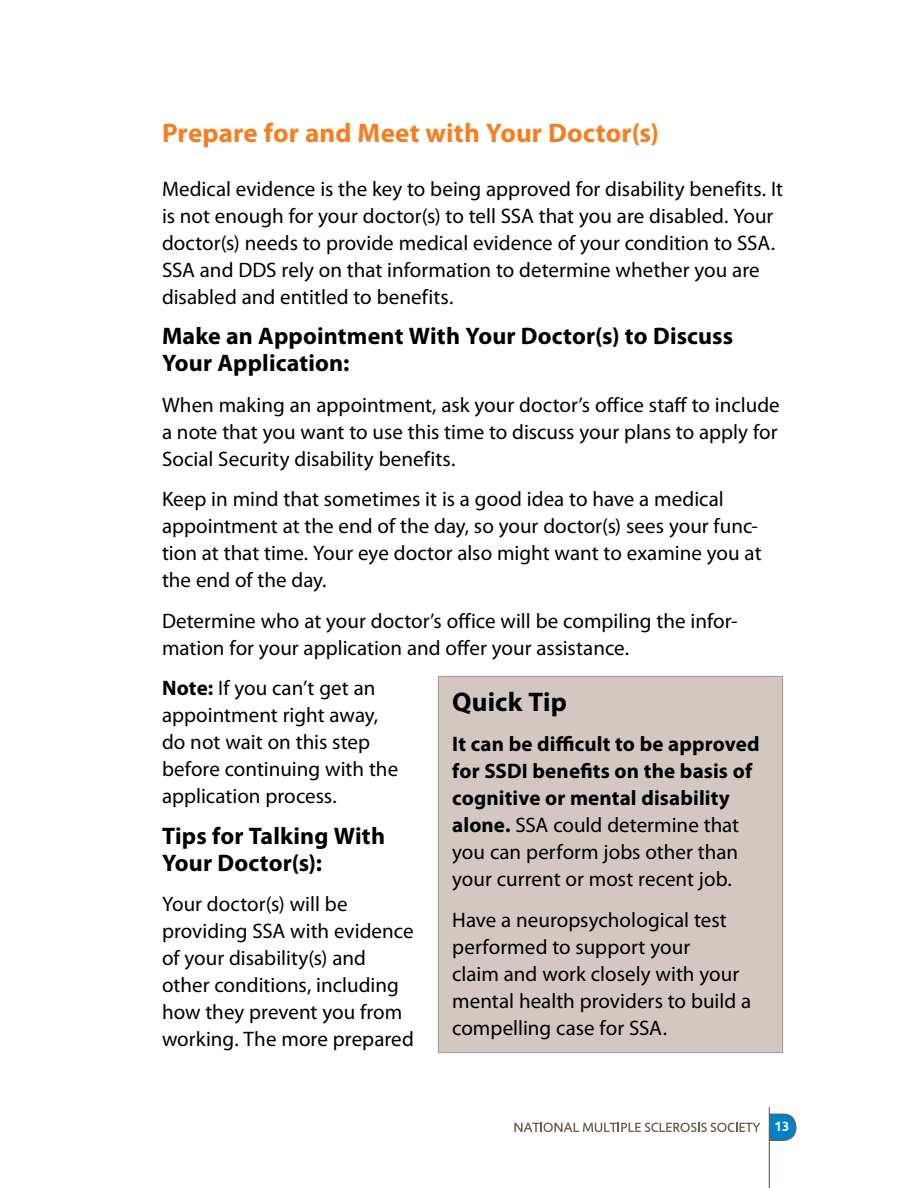
<style>
.page{position:relative;width:918px;height:1188px;background:#fff}
.page>*{position:absolute;margin:0;border:0;box-sizing:border-box;transform-origin:0 0}
.t1{font:700 27px "Myriad Pro";letter-spacing:.005em;color:#f57e20}
.t2{font:700 27px "Myriad Pro";letter-spacing:.005em;color:#000}
.t3{font:700 24px/27px "Myriad Pro";letter-spacing:.005em;color:#000}
.t4{font:21px/27px "Myriad Pro";color:#000}
.t5{font:700 21px/27px "Myriad Pro";letter-spacing:.005em;color:#000}
.t6{font:700 13.5px "Jigsaw";color:#fff}
.s1{font-weight:700}
.s2{font-weight:400}
</style>
<div class="page">
<svg style="left:514px;top:1123px;width:246px;height:9px"></svg>
<svg style="left:768px;top:1107px;width:28px;height:81px"></svg>
<div style="left:438px;top:676px;width:345px;height:377px;background:#d2c8c1"></div>
<div style="left:438px;top:676px;width:345px;height:377px;border:1px solid #a89a8f"></div>
<p class="t1" style="left:162px;top:115px;width:499px">Prepare for and Meet with Your Doctor(s)</p>
<p class="t4" style="left:162px;top:175px;width:622px">Medical evidence is the key to being approved for disability benefits. It is not enough for your doctor(s) to tell SSA that you are disabled. Your doctor(s) needs to provide medical evidence of your condition to SSA.<br>SSA and DDS rely on that information to determine whether you are disabled and entitled to benefits.</p>
<p class="t3" style="left:162px;top:322px;width:573px">Make an Appointment With Your Doctor(s) to Discuss<br>Your Application:</p>
<p class="t4" style="left:162px;top:391px;width:619px;text-align:justify">When making an appointment, ask your doctor’s office staff to include a note that you want to use this time to discuss your plans to apply for Social Security disability benefits.</p>
<p class="t4" style="left:162px;top:485px;width:601px">Keep in mind that sometimes it is a good idea to have a medical appointment at the end of the day, so your doctor(s) sees your func&shy;tion at that time. Your eye doctor also might want to examine you at the end of the day.</p>
<p class="t4" style="left:162px;top:607px;width:577px">Determine who at your doctor’s office will be compiling the infor&shy;mation for your application and offer your assistance.</p>
<p class="t4" style="left:162px;top:674px;width:238px"><span class="s1">Note:</span> If you can’t get an appointment right away, do not wait on this step before continuing with the application process.</p>
<p class="t3" style="left:162px;top:821px;width:225px">Tips for Talking With<br>Your Doctor(s):</p>
<p class="t4" style="left:162px;top:890px;width:253px">Your doctor(s) will be providing SSA with evidence of your disability(s) and other conditions, including how they prevent you from working. The more prepared</p>
<p class="t2" style="left:452px;top:684px;width:116px">Quick Tip</p>
<p class="t5" style="left:452px;top:730px;width:309px">It can be difficult to be approved for SSDI benefits on the basis of cognitive or mental disability alone. <span class="s2">SSA could determine that you can perform jobs other than your current or most recent job.</span></p>
<p class="t4" style="left:452px;top:906px;width:301px">Have a neuropsychological test performed to support your<br>claim and work closely with your mental health providers to build a compelling case for SSA.</p>
<p class="t6" style="left:775px;top:1118px;width:17px">13</p>
</div>
